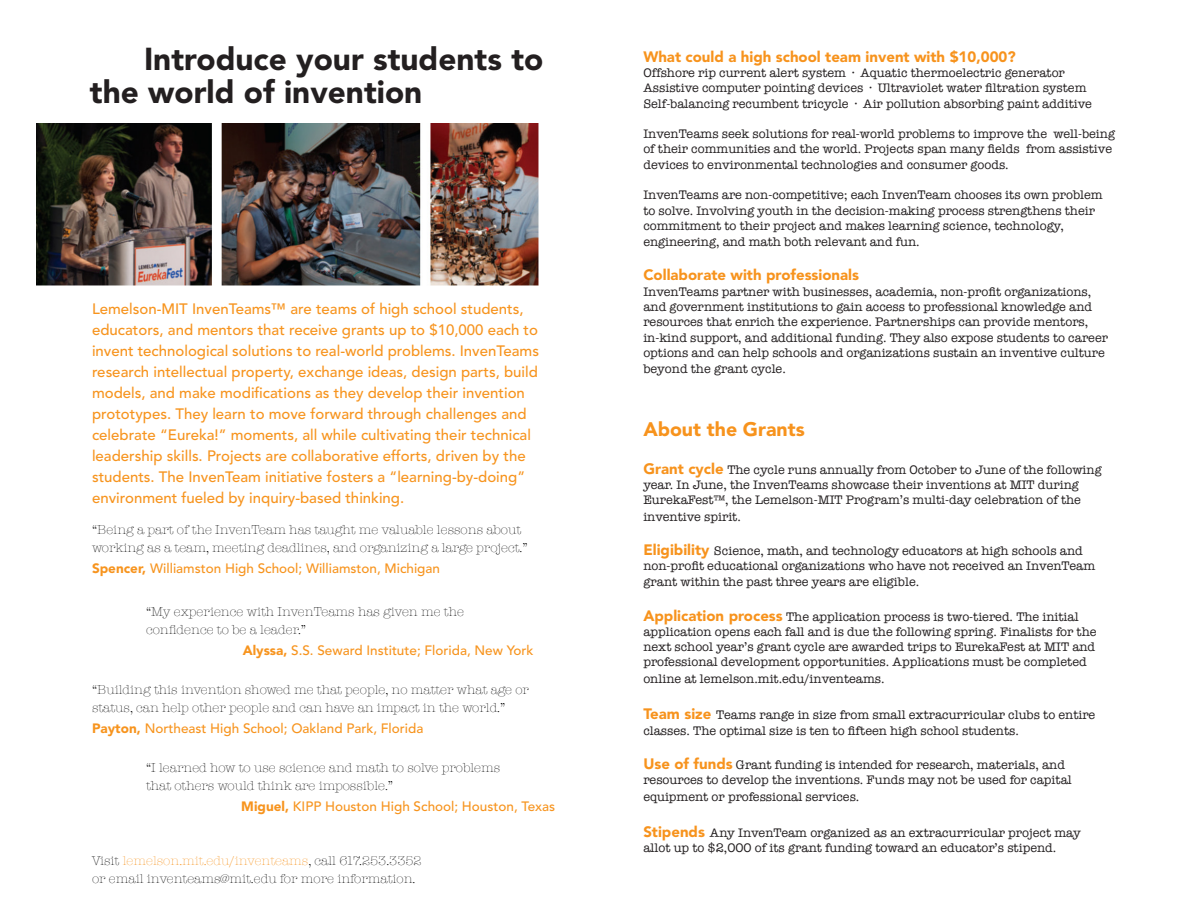
<style>
.page{position:relative;width:1188px;height:918px;background:#fff}
.page>*{position:absolute;margin:0;border:0;box-sizing:border-box;transform-origin:0 0}
.t1{font:900 31.5px/33px "Avenir";color:#231f20}
.t2{font:900 19.5px "Avenir";color:#f7931d}
.t3{font:500 15px/21px "Avenir";color:#f7941e;text-align:justify}
.t4{font:900 15px "Avenir";color:#f7931d}
.t5{font:500 13.5px "Avenir";color:#f7941e}
.t6{font:300 13.2px/18px "American Typewriter";color:#000}
.t7{font:12.75px/15.6px "American Typewriter";color:#231f20}
.s1{font-weight:900}
.s2{color:#f7931d}
.s3{font-family:"Avenir";font-weight:900;font-size:15px;color:#f7931d}
</style>
<div class="page">
<img style="left:37px;top:124px;width:502px;height:162px">
<p class="t1" style="left:90px;top:43px;width:455px;text-indent:54px">Introduce your students to the world of invention</p>
<p class="t3" style="left:92px;top:299px;width:433px">Lemelson-MIT InvenTeams™ are teams of high school students,</p>
<p class="t3" style="left:92px;top:320px;width:448px">educators, and mentors that receive grants up to $10,000 each to</p>
<p class="t3" style="left:92px;top:341px;width:448px">invent technological solutions to real-world problems. InvenTeams research intellectual property, exchange ideas, design parts, build models, and make modifications as they develop their invention</p>
<p class="t3" style="left:92px;top:404px;width:436px">prototypes. They learn to move forward through challenges and</p>
<p class="t3" style="left:92px;top:425px;width:440px">celebrate “Eureka!” moments, all while cultivating their technical</p>
<p class="t3" style="left:92px;top:446px;width:435px">leadership skills. Projects are collaborative efforts, driven by the</p>
<p class="t3" style="left:92px;top:467px;width:435px">students. The InvenTeam initiative fosters a “learning-by-doing”</p>
<p class="t3" style="left:92px;top:488px;width:314px">environment fueled by inquiry-based thinking.</p>
<p class="t6" style="left:92px;top:520px;width:431px">“Being a part of the InvenTeam has taught me valuable lessons about</p>
<p class="t6" style="left:92px;top:538px;width:437px">working as a team, meeting deadlines, and organizing a large project.”</p>
<p class="t5" style="left:92px;top:560px;width:349px"><span class="s1">Spencer,</span> Williamston High School; Williamston, Michigan</p>
<p class="t6" style="left:146px;top:602px;width:319px">“My experience with InvenTeams has given me the confidence to be a leader.”</p>
<p class="t5" style="left:243px;top:642px;width:292px"><span class="s1">Alyssa,</span> S.S. Seward Institute; Florida, New York</p>
<p class="t6" style="left:92px;top:680px;width:439px">“Building this invention showed me that people, no matter what age or</p>
<p class="t6" style="left:92px;top:698px;width:415px">status, can help other people and can have an impact in the world.”</p>
<p class="t5" style="left:92px;top:720px;width:333px"><span class="s1">Payton,</span> Northeast High School; Oakland Park, Florida</p>
<p class="t6" style="left:146px;top:758px;width:356px">“I learned how to use science and math to solve problems</p>
<p class="t6" style="left:146px;top:776px;width:249px">that others would think are impossible.”</p>
<p class="t5" style="left:241px;top:798px;width:315px"><span class="s1">Miguel,</span> KIPP Houston High School; Houston, Texas</p>
<p class="t6" style="left:92px;top:851px;width:331px">Visit <span class="s2">lemelson.mit.edu/inventeams</span>, call 617.253.3352 or email inventeams@mit.edu for more information.</p>
<p class="t4" style="left:643px;top:47px;width:374px">What could a high school team invent with $10,000?</p>
<p class="t7" style="left:643px;top:64px;width:423px">Offshore rip current alert system · Aquatic thermoelectric generator</p>
<p class="t7" style="left:643px;top:80px;width:445px">Assistive computer pointing devices · Ultraviolet water filtration system</p>
<p class="t7" style="left:643px;top:95px;width:450px">Self-balancing recumbent tricycle · Air pollution absorbing paint additive</p>
<p class="t7" style="left:643px;top:126px;width:473px">InvenTeams seek solutions for real-world problems to improve the well-being of their communities and the world. Projects span many fields from assistive devices to environmental technologies and consumer goods.</p>
<p class="t7" style="left:643px;top:187px;width:461px">InvenTeams are non-competitive; each InvenTeam chooses its own problem to solve. Involving youth in the decision-making process strengthens their commitment to their project and makes learning science, technology, engineering, and math both relevant and fun.</p>
<p class="t4" style="left:643px;top:266px;width:217px">Collaborate with professionals</p>
<p class="t7" style="left:643px;top:283px;width:466px">InvenTeams partner with businesses, academia, non-profit organizations, and government institutions to gain access to professional knowledge and resources that enrich the experience. Partnerships can provide mentors, in-kind support, and additional funding. They also expose students to career options and can help schools and organizations sustain an inventive culture beyond the grant cycle.</p>
<p class="t2" style="left:643px;top:417px;width:163px">About the Grants</p>
<p class="t7" style="left:643px;top:461px;width:460px"><span class="s3">Grant cycle</span> The cycle runs annually from October to June of the following year. In June, the InvenTeams showcase their inventions at MIT during EurekaFest™, the Lemelson-MIT Program’s multi-day celebration of the inventive spirit.</p>
<p class="t7" style="left:643px;top:542px;width:453px"><span class="s3">Eligibility</span> Science, math, and technology educators at high schools and non-profit educational organizations who have not received an InvenTeam grant within the past three years are eligible.</p>
<p class="t7" style="left:643px;top:608px;width:455px"><span class="s3">Application process</span> The application process is two-tiered. The initial application opens each fall and is due the following spring. Finalists for the next school year’s grant cycle are awarded trips to EurekaFest at MIT and professional development opportunities. Applications must be completed online at lemelson.mit.edu/inventeams.</p>
<p class="t7" style="left:643px;top:706px;width:454px;line-height:16.2px"><span class="s3">Team size</span> Teams range in size from small extracurricular clubs to entire classes. The optimal size is ten to fifteen high school students.</p>
<p class="t7" style="left:643px;top:756px;width:430px"><span class="s3">Use of funds</span> Grant funding is intended for research, materials, and resources to develop the inventions. Funds may not be used for capital equipment or professional services.</p>
<p class="t7" style="left:643px;top:824px;width:439px"><span class="s3">Stipends</span> Any InvenTeam organized as an extracurricular project may</p>
<p class="t7" style="left:643px;top:839px;width:414px">allot up to $2,000 of its grant funding toward an educator’s stipend.</p>
</div>
